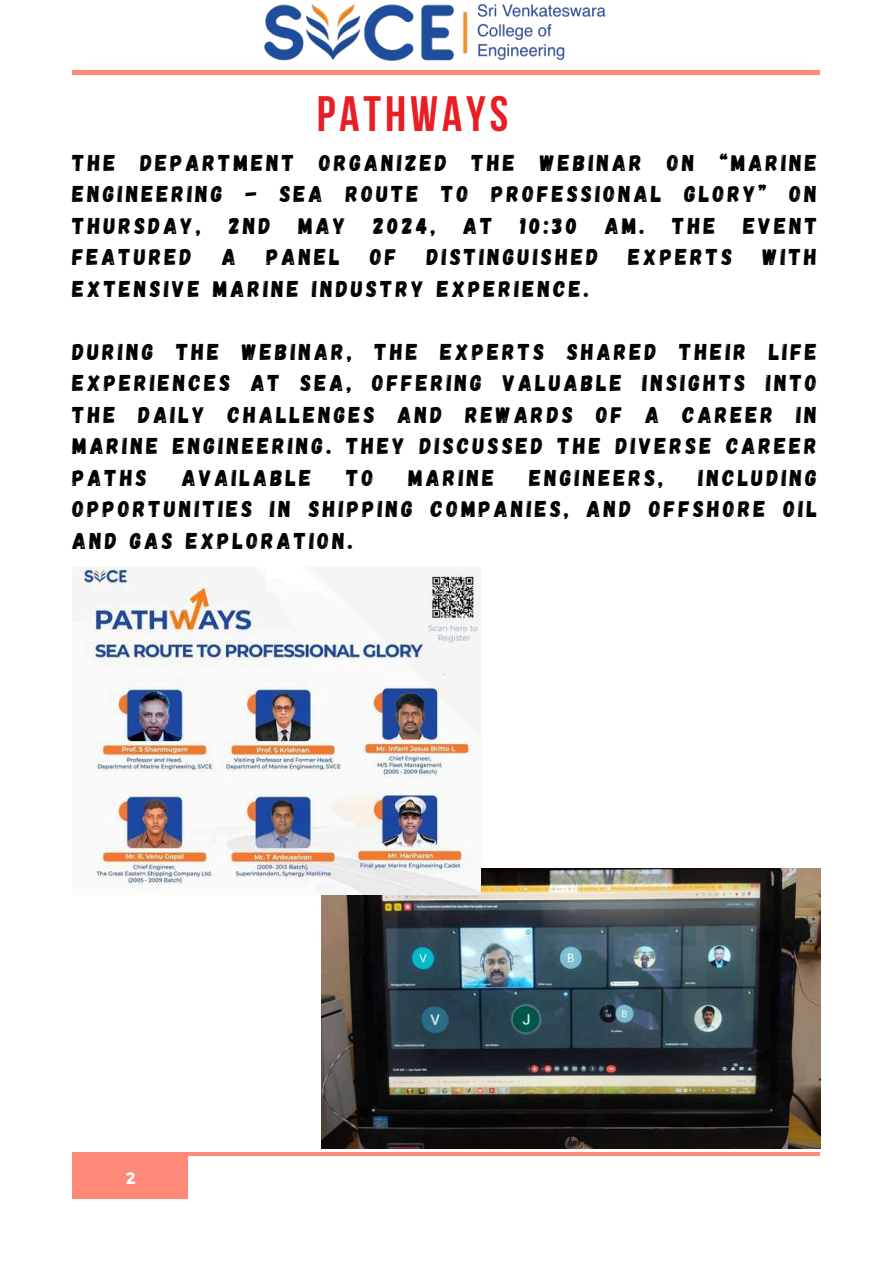
<style>
.page{position:relative;width:894px;height:1264px;background:#fff}
.page>*{position:absolute;margin:0;border:0;box-sizing:border-box;transform-origin:0 0}
.t1{font:700 49.5px "Bebas Neue";letter-spacing:.08em;color:#e81e25}
.t2{font:22.8px/31.5px "Gagalin";letter-spacing:.14em;color:#000;text-align:justify}
.t3{font:700 16.5px "Montserrat";color:#fff}
</style>
<div class="page">
<hr style="left:72px;top:71px;width:747px;height:3px;background:#ff8979">
<div style="left:72px;top:1152px;width:115px;height:46px;background:#ff8979"></div>
<hr style="left:72px;top:1152px;width:747px;height:3px;background:#ff8979">
<img style="left:233px;top:3px;width:403px;height:68px">
<img style="left:322px;top:868px;width:498px;height:280px">
<img style="left:83px;top:567px;width:397px;height:327px">
<h1 class="t1" style="left:316px;top:93px;width:193px">PATHWAYS</h1>
<p class="t2" style="left:72px;top:145px;width:745px">THE DEPARTMENT ORGANIZED THE WEBINAR ON “MARINE ENGINEERING - SEA ROUTE TO PROFESSIONAL GLORY” ON THURSDAY, 2ND MAY 2024, AT 10:30 AM. THE EVENT FEATURED</p>
<p class="t2" style="left:222px;top:240px;width:15px">A</p>
<p class="t2" style="left:266px;top:240px;width:75px">PANEL</p>
<p class="t2" style="left:370px;top:240px;width:28px">OF</p>
<p class="t2" style="left:426px;top:240px;width:173px">DISTINGUISHED</p>
<p class="t2" style="left:628px;top:240px;width:105px">EXPERTS</p>
<p class="t2" style="left:762px;top:240px;width:56px">WITH</p>
<p class="t2" style="left:72px;top:271px;width:517px">EXTENSIVE MARINE INDUSTRY EXPERIENCE.</p>
<p class="t2" style="left:72px;top:334px;width:745px">DURING THE WEBINAR, THE EXPERTS SHARED THEIR LIFE EXPERIENCES AT SEA, OFFERING VALUABLE INSIGHTS INTO THE DAILY CHALLENGES AND REWARDS OF A CAREER IN MARINE ENGINEERING. THEY DISCUSSED THE DIVERSE CAREER PATHS</p>
<p class="t2" style="left:182px;top:460px;width:131px">AVAILABLE</p>
<p class="t2" style="left:346px;top:460px;width:29px">TO</p>
<p class="t2" style="left:408px;top:460px;width:87px">MARINE</p>
<p class="t2" style="left:529px;top:460px;width:135px">ENGINEERS,</p>
<p class="t2" style="left:72px;top:460px;width:745px;text-indent:626px">INCLUDING OPPORTUNITIES IN SHIPPING COMPANIES, AND OFFSHORE OIL AND GAS EXPLORATION.</p>
<p class="t3" style="left:126px;top:1166px;width:11px">2</p>
</div>
